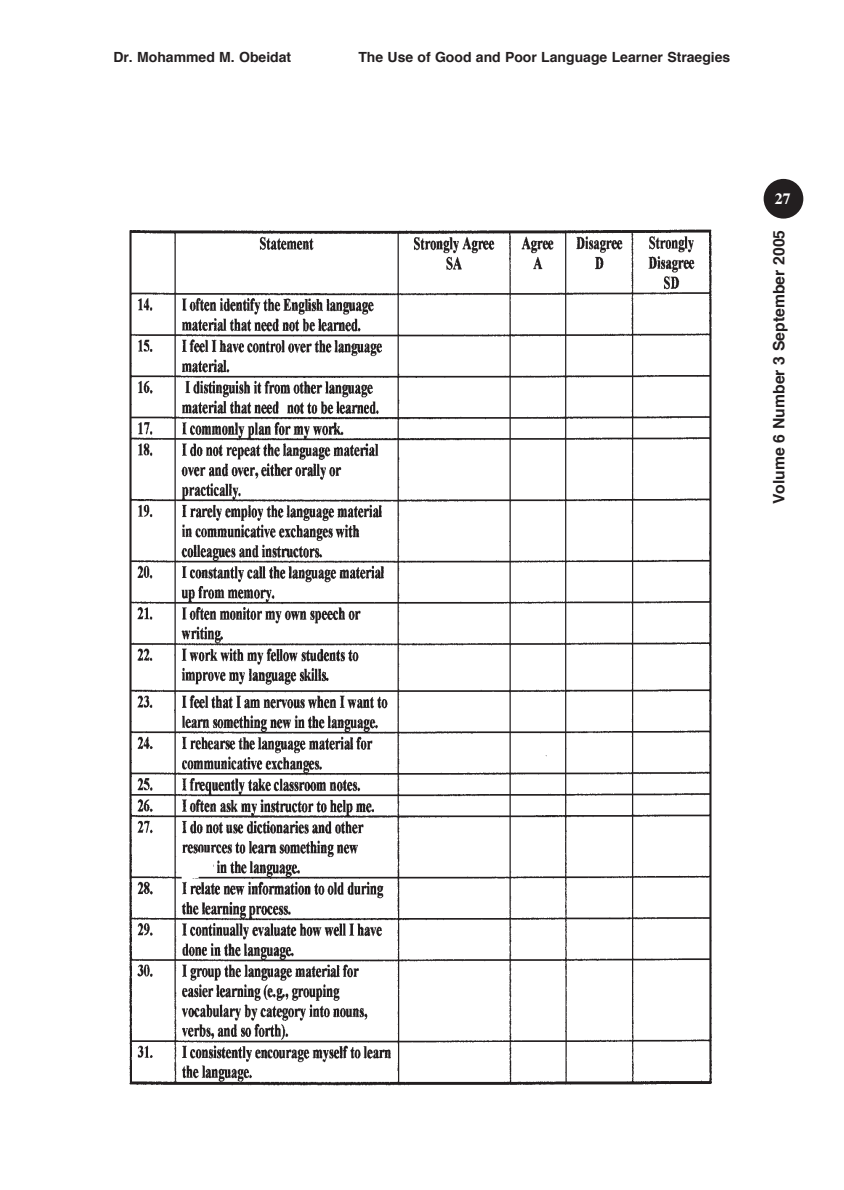
<style>
.page{position:relative;width:844px;height:1190px;background:#fff}
.page>*{position:absolute;margin:0;border:0;box-sizing:border-box;transform-origin:0 0}
.t1{font:700 15.75px "Helvetica";color:#231f20}
.t2{font:700 15.75px "Times";color:#fff}
.t3{font:700 14px "Helvetica";color:#231f20}
</style>
<div class="page">
<div style="left:763px;top:179px;width:40px;height:40px;background:#231f20;border-radius:50%"></div>
<img style="left:129px;top:229px;width:583px;height:857px">
<p class="t3" style="left:113px;top:51px;width:179px">Dr. Mohammed M. Obeidat</p>
<p class="t3" style="left:358px;top:51px;width:373px">The Use of Good and Poor Language Learner Straegies</p>
<p class="t2" style="left:774px;top:192px;width:17px">27</p>
<p class="t1" style="left:772px;top:504px;width:276px;rotate:-90deg">Volume 6 Number 3 September 2005</p>
</div>
